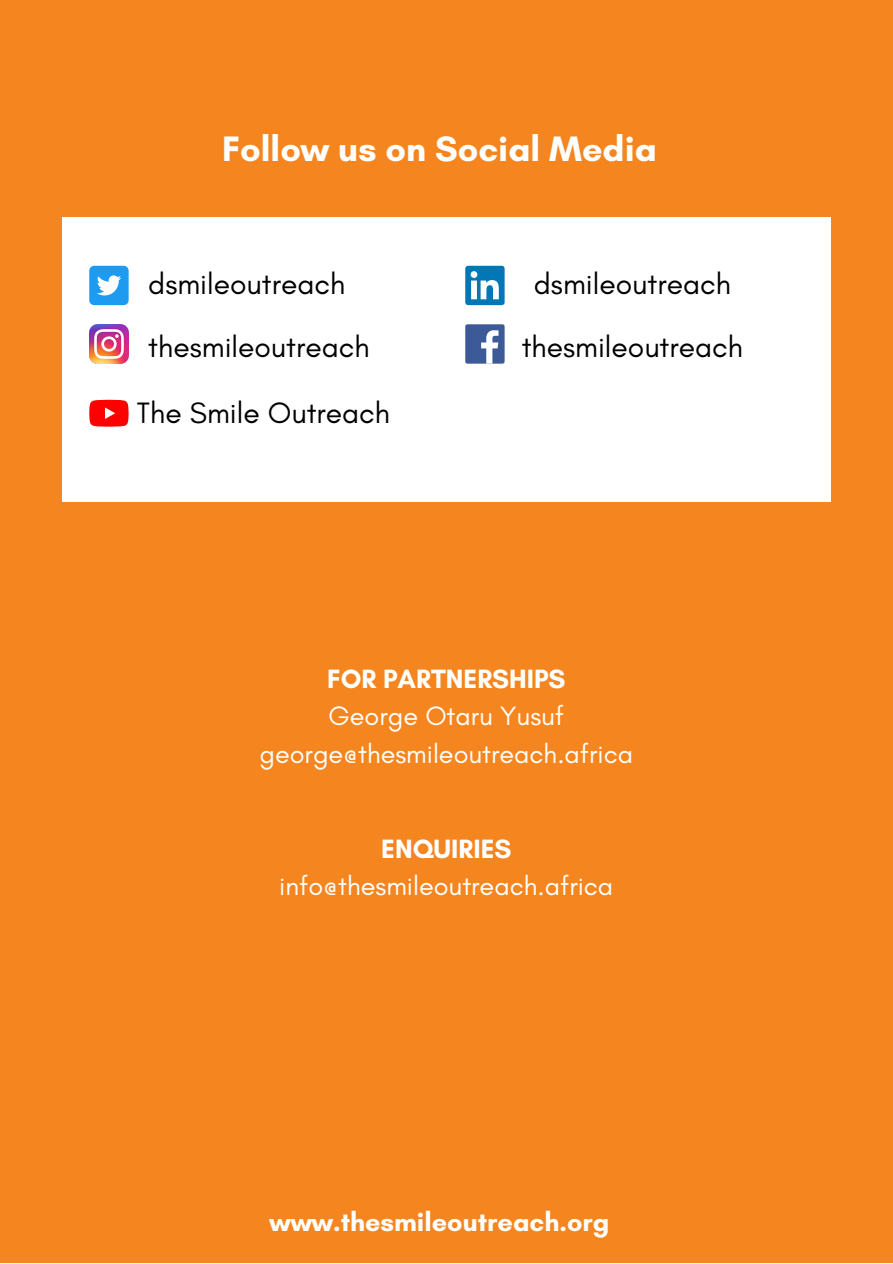
<style>
.page{position:relative;width:893px;height:1264px;background:#fff}
.page>*{position:absolute;margin:0;border:0;box-sizing:border-box;transform-origin:0 0}
.t1{font:700 36px "Glacial Indifference";color:#fff}
.t2{font:30px/63px "Glacial Indifference";color:#000}
.t3{font:27px/37px "Glacial Indifference";color:#fff;text-align:center}
.t4{font:700 27px "Glacial Indifference";color:#fff}
</style>
<div class="page">
<div style="left:0;top:0;width:892px;height:1262px;background:#f5861f"></div>
<div style="left:63px;top:218px;width:767px;height:284px;background:#fff"></div>
<div style="left:89px;top:266px;width:40px;height:39px;background:#1d9bf0;border-radius:5px"></div>
<svg style="left:97px;top:275px;width:24px;height:20px"></svg>
<img style="left:89px;top:324px;width:40px;height:39px">
<div style="left:465px;top:324px;width:39px;height:39px;background:#3d5a98;border-radius:2px"></div>
<svg style="left:481px;top:330px;width:17px;height:33px"></svg>
<div style="left:465px;top:266px;width:39px;height:39px;background:#0177b5;border-radius:3px"></div>
<svg style="left:470px;top:271px;width:29px;height:28px"></svg>
<svg style="left:89px;top:400px;width:40px;height:26px"></svg>
<p class="t1" style="left:222px;top:127px;width:436px">Follow us on Social Media</p>
<p class="t2" style="left:148px;top:252px;width:223px">dsmileoutreach thesmileoutreach</p>
<p class="t2" style="left:137px;top:381px;width:255px">The Smile Outreach</p>
<p class="t2" style="left:521px;top:252px;width:223px;text-align:center">dsmileoutreach thesmileoutreach</p>
<p class="t4" style="left:327px;top:662px;width:240px">FOR PARTNERSHIPS</p>
<p class="t3" style="left:259px;top:697px;width:375px">George Otaru Yusuf george@thesmileoutreach.africa</p>
<p class="t4" style="left:381px;top:832px;width:132px">ENQUIRIES</p>
<p class="t3" style="left:279px;top:867px;width:335px">info@thesmileoutreach.africa</p>
<p class="t4" style="left:269px;top:1205px;width:341px">www.thesmileoutreach.org</p>
</div>
